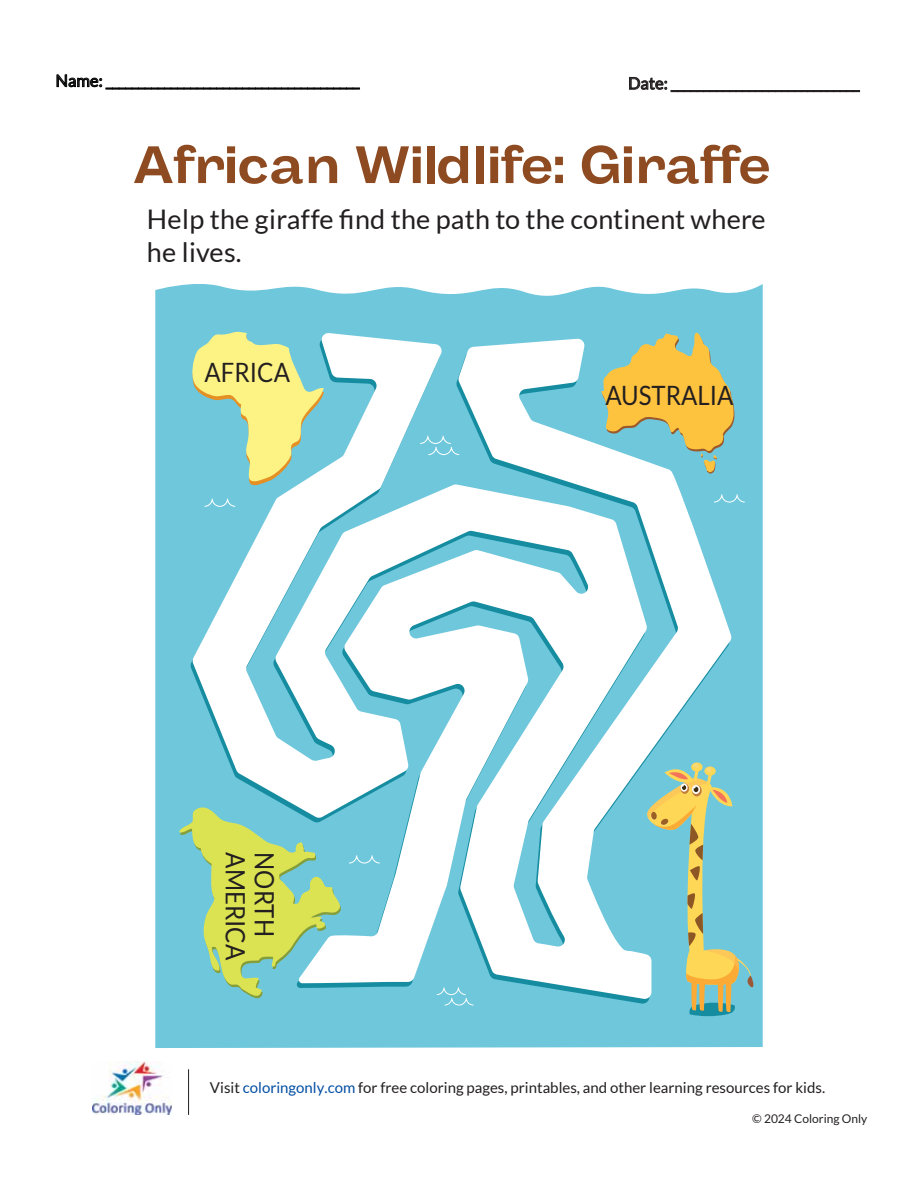
<style>
.page{position:relative;width:918px;height:1188px;background:#fff}
.page>*{position:absolute;margin:0;border:0;box-sizing:border-box;transform-origin:0 0}
.t1{font:700 52.5px "Body Grotesque Fit Trial";letter-spacing:-.005em;color:#8e4b21}
.t2{font:27px/33px "Lato";letter-spacing:.005em;color:#221f20}
.t3{font:26.7px "Lato";color:#231f20;scale:.9 1}
.t4{font:16.5px "Lato";color:#231f20}
.t5{font:15px "Lato";color:#231f20}
.t6{font:12px "Lato";color:#231f20}
.s1{color:#034ea2}
</style>
<div class="page">
<svg style="left:629px;top:77px;width:231px;height:15px"></svg>
<svg style="left:57px;top:74px;width:303px;height:15px"></svg>
<img style="left:93px;top:1062px;width:79px;height:53px">
<hr style="left:188px;top:1069px;width:1px;height:46px;background:#231f20">
<div style="left:155px;top:284px;width:608px;height:764px;background:#6fc7dc"></div>
<svg style="left:437px;top:1004px;width:36px;height:2px"></svg>
<svg style="left:732px;top:494px;width:13px;height:9px"></svg>
<svg style="left:732px;top:333px;width:4px;height:141px"></svg>
<div style="left:179px;top:806px;width:164px;height:199px;background:#6fc7dc"></div>
<svg style="left:192px;top:333px;width:540px;height:667px"></svg>
<svg style="left:645px;top:762px;width:110px;height:255px"></svg>
<p class="t4" style="left:628px;top:74px;width:233px">Date: _____________________________</p>
<h1 class="t1" style="left:133px;top:131px;width:638px">African Wildlife: Giraffe</h1>
<h2 class="t2" style="left:147px;top:202px;width:620px">Help the giraffe find the path to the continent where he lives.</h2>
<h3 class="t3" style="left:205px;top:358px;width:97px">AFRICA</h3>
<h3 class="t3" style="left:250px;top:852px;width:122px;rotate:90deg">AMERICA</h3>
<h3 class="t3" style="left:279px;top:852px;width:95px;rotate:90deg">NORTH</h3>
<h3 class="t3" style="left:606px;top:381px;width:144px">AUSTRALIA</h3>
<p class="t5" style="left:210px;top:1080px;width:617px">Visit <span class="s1">coloringonly.com</span> for free coloring pages, printables, and other learning resources for kids.</p>
<p class="t6" style="left:752px;top:1112px;width:117px">© 2024 Coloring Only</p>
</div>
